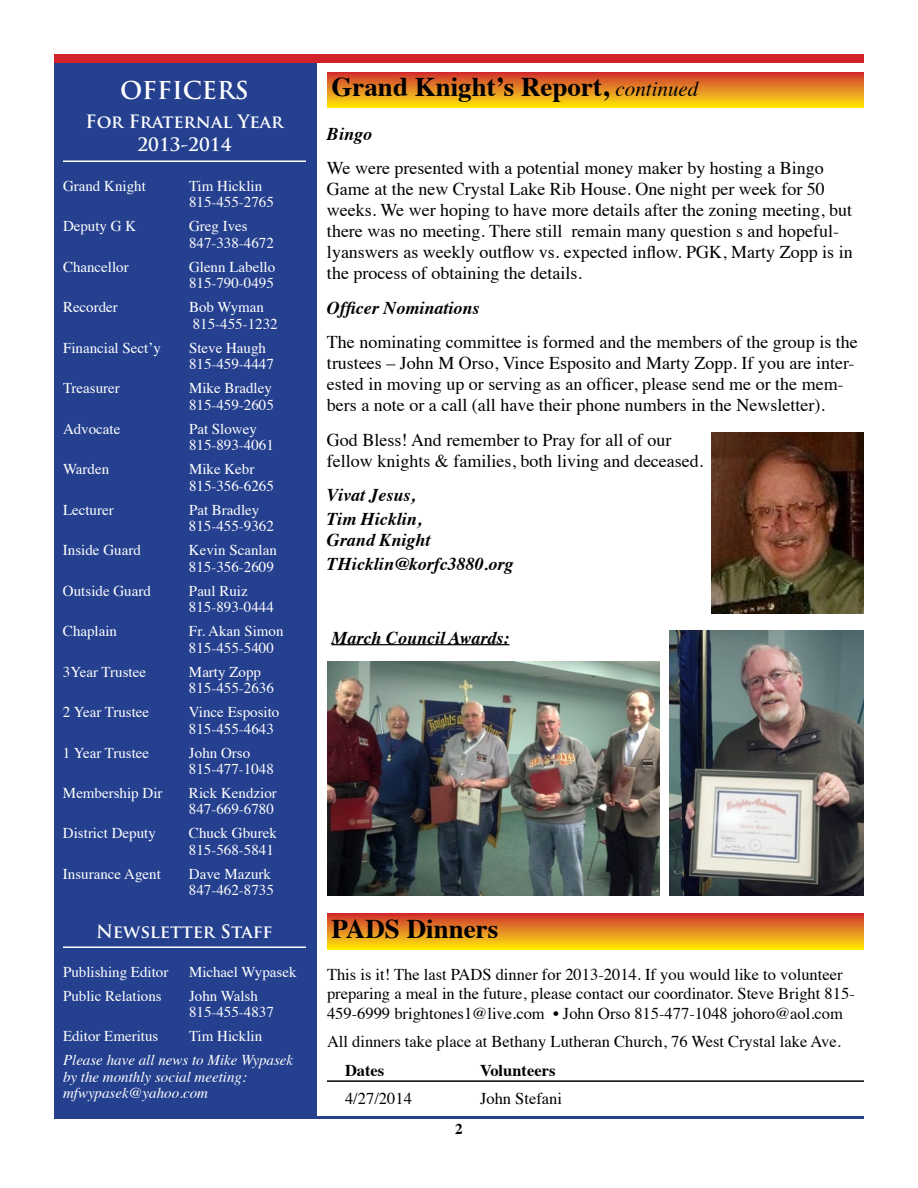
<style>
.page{position:relative;width:918px;height:1188px;background:#fff}
.page>*{position:absolute;margin:0;border:0;box-sizing:border-box;transform-origin:0 0}
.t1{font:700 27px "Times";color:#000}
.t2{font:700 24px "Trajan Pro";color:#fff}
.t3{font:18px/21px "Times";color:#000}
.t4{font:italic 700 18px/24px "Times";color:#000}
.t5{font:700 18px/24px "Trajan Pro";color:#fff;text-align:center}
.t6{font:16.5px/19.5px "Times";color:#000}
.t7{font:700 16.5px "Times";color:#000}
.t8{font:15px/16.5px "Times";color:#fff}
.t9{font:italic 15px/16.5px "Times";color:#fff}
.t10{font:700 15px "Times";color:#000}
.s1{font-weight:400;font-style:italic;font-size:21px}
</style>
<div class="page">
<hr style="left:54px;top:1116px;width:810px;height:3px;background:#25408f">
<div style="left:54px;top:54px;width:810px;height:9px;background:#d2232a"></div>
<div style="left:54px;top:63px;width:262px;height:1054px;background:#25408f"></div>
<hr style="left:63px;top:160px;width:243px;height:2px;background:#fff">
<hr style="left:63px;top:946px;width:243px;height:2px;background:#fff">
<div style="left:327px;top:72px;width:537px;height:36px;background:linear-gradient(to bottom,#cf3234,#fee50a)"></div>
<img style="left:711px;top:432px;width:153px;height:182px">
<img style="left:327px;top:662px;width:333px;height:234px">
<img style="left:670px;top:630px;width:194px;height:266px">
<hr style="left:332px;top:644px;width:178px;height:1px;background:#000">
<hr style="left:327px;top:1080px;width:537px;height:2px;background:#000">
<div style="left:327px;top:914px;width:537px;height:36px;background:linear-gradient(to bottom,#d03534,#ffe709)"></div>
<h2 class="t2" style="left:120px;top:75px;width:130px">OFFICERS</h2>
<p class="t5" style="left:86px;top:109px;width:199px">For Fraternal Year<br>2013-2014</p>
<p class="t8" style="left:63px;top:176px;width:84px">Grand Knight</p>
<p class="t8" style="left:189px;top:176px;width:86px">Tim Hicklin<br>815-455-2765</p>
<p class="t8" style="left:63px;top:216px;width:75px">Deputy G K</p>
<p class="t8" style="left:189px;top:216px;width:86px">Greg Ives<br>847-338-4672</p>
<p class="t8" style="left:63px;top:257px;width:67px">Chancellor</p>
<p class="t8" style="left:189px;top:257px;width:88px">Glenn Labello<br>815-790-0495</p>
<p class="t8" style="left:63px;top:297px;width:56px">Recorder</p>
<p class="t8" style="left:189px;top:297px;width:90px">Bob Wyman<br>815-455-1232</p>
<p class="t8" style="left:63px;top:338px;width:99px">Financial Sect’y</p>
<p class="t8" style="left:189px;top:338px;width:86px">Steve Haugh<br>815-459-4447</p>
<p class="t8" style="left:63px;top:378px;width:58px">Treasurer</p>
<p class="t8" style="left:189px;top:378px;width:86px">Mike Bradley<br>815-459-2605</p>
<p class="t8" style="left:63px;top:419px;width:59px">Advocate</p>
<p class="t8" style="left:189px;top:419px;width:86px">Pat Slowey<br>815-893-4061</p>
<p class="t8" style="left:63px;top:459px;width:48px">Warden</p>
<p class="t8" style="left:189px;top:459px;width:86px">Mike Kebr<br>815-356-6265</p>
<p class="t8" style="left:63px;top:500px;width:52px">Lecturer</p>
<p class="t8" style="left:189px;top:500px;width:86px">Pat Bradley<br>815-455-9362</p>
<p class="t8" style="left:63px;top:540px;width:79px">Inside Guard</p>
<p class="t8" style="left:189px;top:540px;width:89px">Kevin Scanlan<br>815-356-2609</p>
<p class="t8" style="left:63px;top:581px;width:89px">Outside Guard</p>
<p class="t8" style="left:189px;top:581px;width:86px">Paul Ruiz<br>815-893-0444</p>
<p class="t8" style="left:63px;top:621px;width:56px">Chaplain</p>
<p class="t8" style="left:189px;top:621px;width:96px">Fr. Akan Simon<br>815-455-5400</p>
<p class="t8" style="left:63px;top:662px;width:85px">3Year Trustee</p>
<p class="t8" style="left:189px;top:662px;width:86px">Marty Zopp<br>815-455-2636</p>
<p class="t8" style="left:63px;top:702px;width:88px">2 Year Trustee</p>
<p class="t8" style="left:189px;top:702px;width:92px">Vince Esposito<br>815-455-4643</p>
<p class="t8" style="left:63px;top:743px;width:88px">1 Year Trustee</p>
<p class="t8" style="left:189px;top:743px;width:86px">John Orso<br>815-477-1048</p>
<p class="t8" style="left:63px;top:783px;width:101px">Membership Dir</p>
<p class="t8" style="left:189px;top:783px;width:89px">Rick Kendzior<br>847-669-6780</p>
<p class="t8" style="left:63px;top:824px;width:94px">District Deputy</p>
<p class="t8" style="left:189px;top:824px;width:89px">Chuck Gburek<br>815-568-5841</p>
<p class="t8" style="left:63px;top:864px;width:99px">Insurance Agent</p>
<p class="t8" style="left:189px;top:864px;width:86px">Dave Mazurk<br>847-462-8735</p>
<p class="t5" style="left:96px;top:919px;width:178px">Newsletter Staff</p>
<p class="t8" style="left:63px;top:962px;width:107px">Publishing Editor</p>
<p class="t8" style="left:189px;top:962px;width:109px">Michael Wypasek</p>
<p class="t8" style="left:63px;top:986px;width:100px">Public Relations</p>
<p class="t8" style="left:189px;top:986px;width:86px">John Walsh<br>815-455-4837</p>
<p class="t8" style="left:63px;top:1026px;width:97px">Editor Emeritus</p>
<p class="t8" style="left:189px;top:1026px;width:75px">Tim Hicklin</p>
<p class="t9" style="left:63px;top:1051px;width:232px">Please have all news to Mike Wypasek by the monthly social meeting: mfwypasek@yahoo.com</p>
<h1 class="t1" style="left:332px;top:61px;width:368px">Grand Knight’s Report, <span class="s1">continued</span></h1>
<p class="t4" style="left:327px;top:120px;width:47px">Bingo</p>
<p class="t3" style="left:327px;top:156px;width:527px">We were presented with a potential money maker by hosting a Bingo Game at the new Crystal Lake Rib House. One night per week for 50 weeks. We wer hoping to have more details after the zoning meeting, but there was no meeting. There still remain many question s and hopeful&shy;lyanswers as weekly outflow vs. expected inflow. PGK, Marty Zopp is in the process of obtaining the details.</p>
<p class="t4" style="left:327px;top:294px;width:154px">Officer Nominations</p>
<p class="t3" style="left:327px;top:330px;width:532px">The nominating committee is formed and the members of the group is the trustees – John M Orso, Vince Esposito and Marty Zopp. If you are inter&shy;ested in moving up or serving as an officer, please send me or the mem&shy;bers a note or a call (all have their phone numbers in the Newsletter).</p>
<p class="t3" style="left:327px;top:427px;width:378px">God Bless! And remember to Pray for all of our fellow knights &amp; families, both living and deceased.</p>
<p class="t4" style="left:327px;top:481px;width:96px">Vivat Jesus,<br>Tim Hicklin,</p>
<p class="t4" style="left:327px;top:526px;width:188px">Grand Knight<br>THicklin@korfc3880.org</p>
<p class="t4" style="left:332px;top:624px;width:180px">March Council Awards:</p>
<h1 class="t1" style="left:332px;top:903px;width:168px">PADS Dinners</h1>
<p class="t6" style="left:327px;top:963px;width:529px">This is it! The last PADS dinner for 2013-2014. If you would like to volunteer preparing a meal in the future, please contact our coordinator. Steve Bright 815-<br>459-6999 brightones1@live.com • John Orso 815-477-1048 johoro@aol.com</p>
<p class="t6" style="left:327px;top:1031px;width:516px">All dinners take place at Bethany Lutheran Church, 76 West Crystal lake Ave.</p>
<p class="t7" style="left:345px;top:1055px;width:41px">Dates</p>
<p class="t7" style="left:480px;top:1055px;width:77px">Volunteers</p>
<p class="t6" style="left:345px;top:1088px;width:68px">4/27/2014</p>
<p class="t6" style="left:480px;top:1088px;width:84px">John Stefani</p>
<p class="t10" style="left:455px;top:1115px;width:9px">2</p>
</div>
